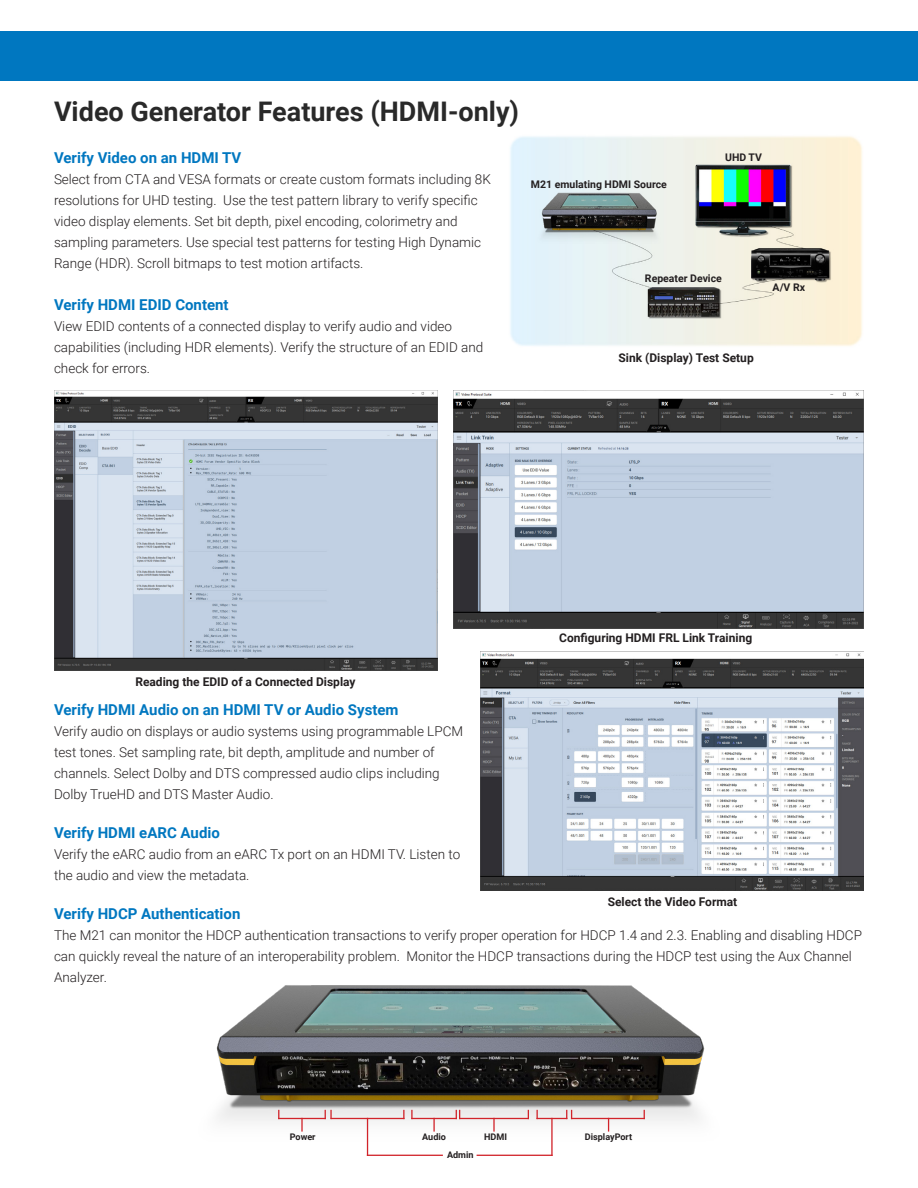
<style>
.page{position:relative;width:918px;height:1188px;background:#fff}
.page>*{position:absolute;margin:0;border:0;box-sizing:border-box;transform-origin:0 0}
.t1{font:700 27px "Roboto";color:#292929}
.t2{font:700 15px "Roboto";color:#0077c0}
.t3{font:300 13.5px/21px "Roboto";color:#231f20}
.t4{font:700 12px "Roboto";color:#231f20}
.t5{font:700 10.5px "Roboto";color:#231f20}
.t6{font:700 9.15px "Roboto";color:#231f20}
</style>
<div class="page">
<div style="left:0;top:31px;width:918px;height:50px;background:#0077c0"></div>
<img style="left:216px;top:985px;width:489px;height:167px">
<hr style="left:278px;top:1118px;width:48px;height:1px;background:#d1232a">
<hr style="left:331px;top:1118px;width:74px;height:1px;background:#d1232a">
<hr style="left:411px;top:1118px;width:46px;height:1px;background:#d1232a">
<hr style="left:459px;top:1118px;width:70px;height:1px;background:#d1232a">
<hr style="left:536px;top:1118px;width:31px;height:1px;background:#d1232a">
<hr style="left:571px;top:1118px;width:74px;height:1px;background:#d1232a">
<svg style="left:325px;top:1110px;width:7px;height:9px"></svg>
<svg style="left:403px;top:1110px;width:2px;height:9px"></svg>
<svg style="left:411px;top:1110px;width:2px;height:9px"></svg>
<svg style="left:456px;top:1110px;width:4px;height:9px"></svg>
<svg style="left:536px;top:1110px;width:2px;height:9px"></svg>
<svg style="left:566px;top:1110px;width:6px;height:9px"></svg>
<svg style="left:301px;top:1119px;width:2px;height:13px"></svg>
<hr style="left:367px;top:1118px;width:1px;height:38px;background:#d1232a">
<svg style="left:433px;top:1119px;width:2px;height:13px"></svg>
<svg style="left:493px;top:1119px;width:2px;height:13px"></svg>
<hr style="left:551px;top:1118px;width:2px;height:38px;background:#d1232a">
<svg style="left:608px;top:1119px;width:1px;height:13px"></svg>
<hr style="left:367px;top:1155px;width:76px;height:1px;background:#d1232a">
<hr style="left:477px;top:1155px;width:76px;height:1px;background:#d1232a">
<img style="left:510px;top:136px;width:352px;height:210px">
<img style="left:480px;top:651px;width:384px;height:239px">
<img style="left:54px;top:391px;width:383px;height:280px">
<img style="left:453px;top:391px;width:411px;height:237px">
<p class="t1" style="left:54px;top:92px;width:467px">Video Generator Features (HDMI-only)</p>
<p class="t2" style="left:54px;top:147px;width:189px">Verify Video on an HDMI TV</p>
<p class="t3" style="left:54px;top:168px;width:438px">Select from CTA and VESA formats or create custom formats including 8K resolutions for UHD testing. Use the test pattern library to verify specific video display elements. Set bit depth, pixel encoding, colorimetry and sampling parameters. Use special test patterns for testing High Dynamic Range (HDR). Scroll bitmaps to test motion artifacts.</p>
<p class="t2" style="left:54px;top:294px;width:176px">Verify HDMI EDID Content</p>
<p class="t3" style="left:54px;top:315px;width:431px">View EDID contents of a connected display to verify audio and video capabilities (including HDR elements). Verify the structure of an EDID and check for errors.</p>
<p class="t5" style="left:531px;top:177px;width:138px">M21 emulating HDMI Source</p>
<p class="t5" style="left:725px;top:150px;width:38px">UHD TV</p>
<p class="t5" style="left:645px;top:270px;width:78px">Repeater Device</p>
<p class="t5" style="left:773px;top:280px;width:34px">A/V Rx</p>
<p class="t4" style="left:619px;top:350px;width:137px">Sink (Display) Test Setup</p>
<p class="t4" style="left:135px;top:673px;width:222px">Reading the EDID of a Connected Display</p>
<p class="t4" style="left:559px;top:629px;width:195px">Configuring HDMI FRL Link Training</p>
<p class="t2" style="left:54px;top:699px;width:346px">Verify HDMI Audio on an HDMI TV or Audio System</p>
<p class="t3" style="left:54px;top:720px;width:411px">Verify audio on displays or audio systems using programmable LPCM test tones. Set sampling rate, bit depth, amplitude and number of channels. Select Dolby and DTS compressed audio clips including Dolby TrueHD and DTS Master Audio.</p>
<p class="t2" style="left:54px;top:822px;width:167px">Verify HDMI eARC Audio</p>
<p class="t3" style="left:54px;top:843px;width:408px">Verify the eARC audio from an eARC Tx port on an HDMI TV. Listen to the audio and view the metadata.</p>
<p class="t2" style="left:54px;top:903px;width:188px">Verify HDCP Authentication</p>
<p class="t3" style="left:54px;top:924px;width:810px">The M21 can monitor the HDCP authentication transactions to verify proper operation for HDCP 1.4 and 2.3. Enabling and disabling HDCP can quickly reveal the nature of an interoperability problem. Monitor the HDCP transactions during the HDCP test using the Aux Channel<br>Analyzer.</p>
<p class="t4" style="left:608px;top:894px;width:131px">Select the Video Format</p>
<p class="t6" style="left:290px;top:1130px;width:27px">Power</p>
<p class="t6" style="left:422px;top:1130px;width:25px">Audio</p>
<p class="t6" style="left:484px;top:1130px;width:24px">HDMI</p>
<p class="t6" style="left:585px;top:1130px;width:49px">DisplayPort</p>
<p class="t6" style="left:447px;top:1148px;width:28px">Admin</p>
</div>
